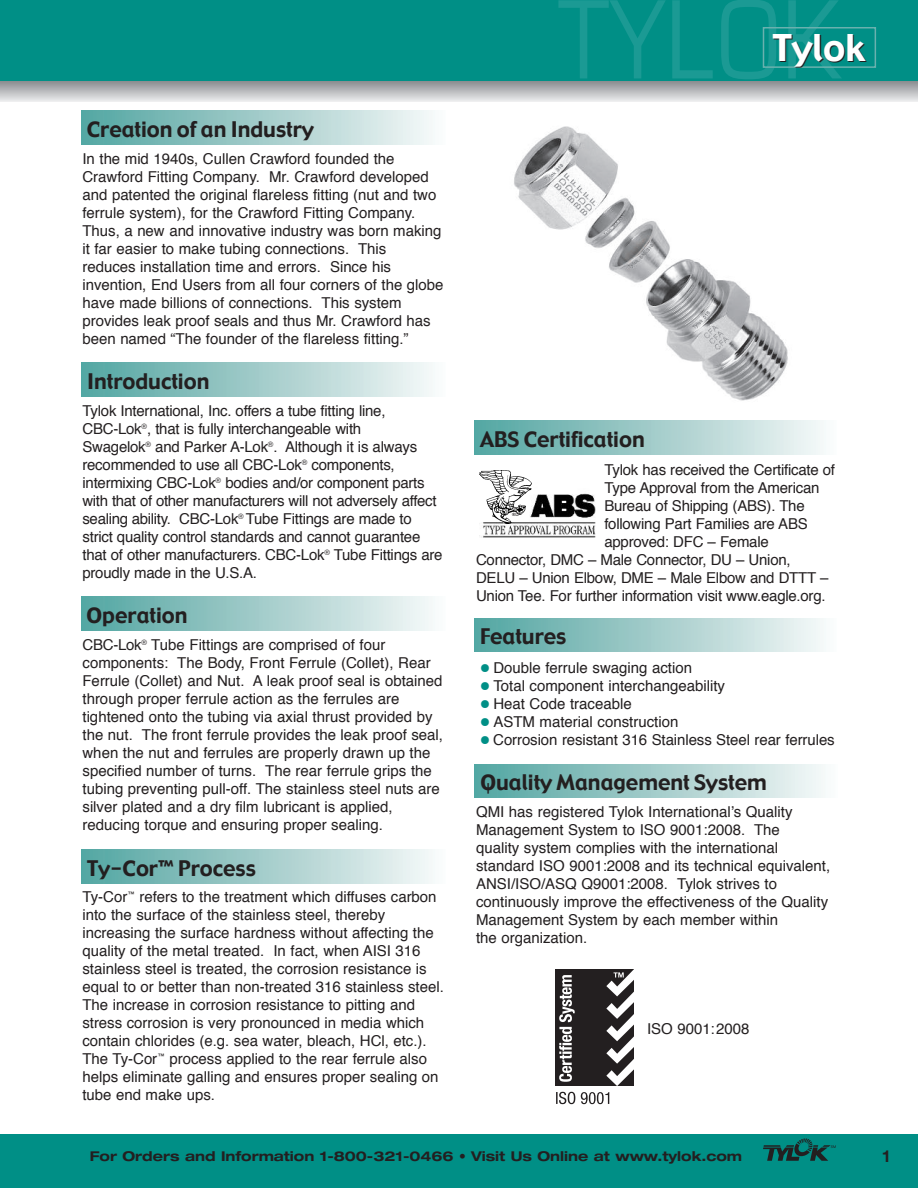
<style>
.page{position:relative;width:918px;height:1188px;background:#fff}
.page>*{position:absolute;margin:0;border:0;box-sizing:border-box;transform-origin:0 0}
.t1{font:condensed 108px "Eurostile";color:#1b9a94}
.t2{font:36px "Gadget";color:#fff}
.t3{font:21px "Gadget";color:#231f20}
.t4{font:700 16.5px "Helvetica Neue";color:#231f20}
.t5{font:15px/18px "Helvetica";color:#231f20}
.t6{font:700 expanded 13.5px "Helvetica Neue";color:#231f20}
.t7{font:700 4.5px "Helvetica";color:#231f20}
.s1{font-size:36px;color:#008f86}
</style>
<div class="page">
<svg style="left:0;top:81px;width:918px;height:21px;background:#bbbdbf"></svg>
<div style="left:0;top:0;width:918px;height:81px;background:#008f86"></div>
<div style="left:0;top:1134px;width:918px;height:54px;background:#008f86"></div>
<div style="left:763px;top:27px;width:113px;height:41px;border:2px solid #69b1ae"></div>
<svg style="left:763px;top:1139px;width:73px;height:22px"></svg>
<div style="left:81px;top:110px;width:365px;height:34px;background:linear-gradient(to right,#52a4a0,#f8f9f9)"></div>
<div style="left:475px;top:764px;width:362px;height:34px;background:linear-gradient(to right,#52a4a0,#f8f9f9)"></div>
<div style="left:81px;top:850px;width:365px;height:33px;background:linear-gradient(to right,#51a4a0,#f8f9f9)"></div>
<div style="left:81px;top:363px;width:365px;height:34px;background:linear-gradient(to right,#51a4a0,#f8f9f9)"></div>
<div style="left:474px;top:618px;width:363px;height:34px;background:linear-gradient(to right,#51a4a0,#f8f9f9)"></div>
<div style="left:474px;top:421px;width:363px;height:34px;background:linear-gradient(to right,#51a4a0,#f8f9f9)"></div>
<div style="left:81px;top:597px;width:365px;height:33px;background:linear-gradient(to right,#51a4a0,#f8f9f9)"></div>
<img style="left:483px;top:493px;width:113px;height:44px">
<img style="left:479px;top:471px;width:52px;height:52px">
<img style="left:514px;top:126px;width:274px;height:275px">
<div style="left:555px;top:969px;width:79px;height:117px;background:#231f20"></div>
<svg style="left:559px;top:975px;width:16px;height:107px"></svg>
<svg style="left:606px;top:969px;width:28px;height:117px"></svg>
<svg style="left:556px;top:1092px;width:19px;height:12px"></svg>
<svg style="left:581px;top:1092px;width:28px;height:12px"></svg>
<h3 class="t3" style="left:87px;top:116px;width:229px">Creation of an Industry</h3>
<p class="t5" style="left:82px;top:151px;width:363px">In the mid 1940s, Cullen Crawford founded the Crawford Fitting Company. Mr. Crawford developed and patented the original flareless fitting (nut and two ferrule system), for the Crawford Fitting Company.<br>Thus, a new and innovative industry was born making it far easier to make tubing connections. This<br>reduces installation time and errors. Since his invention, End Users from all four corners of the globe have made billions of connections. This system provides leak proof seals and thus Mr. Crawford has been named “The founder of the flareless fitting.”</p>
<h3 class="t3" style="left:87px;top:368px;width:124px">Introduction</h3>
<p class="t5" style="left:82px;top:403px;width:362px">Tylok International, Inc. offers a tube fitting line, CBC-Lok<sup>®</sup>, that is fully interchangeable with<br>Swagelok<sup>®</sup> and Parker A-Lok<sup>®</sup>. Although it is always recommended to use all CBC-Lok<sup>®</sup> components, intermixing CBC-Lok<sup>®</sup> bodies and/or component parts with that of other manufacturers will not adversely affect sealing ability. CBC-Lok<sup>®</sup> Tube Fittings are made to strict quality control standards and cannot guarantee that of other manufacturers. CBC-Lok<sup>®</sup> Tube Fittings are proudly made in the U.S.A.</p>
<h3 class="t3" style="left:87px;top:602px;width:102px">Operation</h3>
<p class="t5" style="left:83px;top:637px;width:362px">CBC-Lok<sup>®</sup> Tube Fittings are comprised of four components: The Body, Front Ferrule (Collet), Rear Ferrule (Collet) and Nut. A leak proof seal is obtained through proper ferrule action as the ferrules are tightened onto the tubing via axial thrust provided by the nut. The front ferrule provides the leak proof seal, when the nut and ferrules are properly drawn up the specified number of turns. The rear ferrule grips the tubing preventing pull-off. The stainless steel nuts are silver plated and a dry film lubricant is applied, reducing torque and ensuring proper sealing.</p>
<h3 class="t3" style="left:87px;top:855px;width:170px">Ty-Cor™ Process</h3>
<p class="t5" style="left:82px;top:889px;width:363px">Ty-Cor<sup>™</sup> refers to the treatment which diffuses carbon into the surface of the stainless steel, thereby increasing the surface hardness without affecting the quality of the metal treated. In fact, when AISI 316 stainless steel is treated, the corrosion resistance is equal to or better than non-treated 316 stainless steel.<br>The increase in corrosion resistance to pitting and stress corrosion is very pronounced in media which contain chlorides (e.g. sea water, bleach, HCl, etc.).<br>The Ty-Cor<sup>™</sup> process applied to the rear ferrule also helps eliminate galling and ensures proper sealing on tube end make ups.</p>
<h1 class="t1" style="left:558px;top:0;width:284px">TYLOK</h1>
<h2 class="t2" style="left:773px;top:25px;width:94px">Tylok</h2>
<h3 class="t3" style="left:480px;top:426px;width:166px">ABS Certification</h3>
<p class="t5" style="left:604px;top:462px;width:232px">Tylok has received the Certificate of</p>
<p class="t5" style="left:604px;top:480px;width:217px">Type Approval from the American</p>
<p class="t5" style="left:604px;top:498px;width:202px">Bureau of Shipping (ABS). The</p>
<p class="t5" style="left:604px;top:516px;width:205px">following Part Families are ABS</p>
<p class="t5" style="left:604px;top:534px;width:166px">approved: DFC – Female</p>
<p class="t5" style="left:476px;top:552px;width:316px">Connector, DMC – Male Connector, DU – Union,</p>
<p class="t5" style="left:476px;top:570px;width:354px">DELU – Union Elbow, DME – Male Elbow and DTTT –</p>
<p class="t5" style="left:476px;top:588px;width:351px">Union Tee. For further information visit www.eagle.org.</p>
<p class="t7" style="left:512px;top:513px;width:5px">®</p>
<h3 class="t3" style="left:480px;top:623px;width:88px">Features</h3>
<p class="t5" style="left:476px;top:660px;width:218px"><span class="s1">•</span> Double ferrule swaging action</p>
<p class="t5" style="left:476px;top:678px;width:251px"><span class="s1">•</span> Total component interchangeability</p>
<p class="t5" style="left:476px;top:696px;width:157px"><span class="s1">•</span> Heat Code traceable</p>
<p class="t5" style="left:476px;top:714px;width:204px"><span class="s1">•</span> ASTM material construction</p>
<p class="t5" style="left:476px;top:732px;width:360px"><span class="s1">•</span> Corrosion resistant 316 Stainless Steel rear ferrules</p>
<h3 class="t3" style="left:480px;top:769px;width:288px">Quality Management System</h3>
<p class="t5" style="left:476px;top:804px;width:356px">QMI has registered Tylok International’s Quality Management System to ISO 9001:2008. The<br>quality system complies with the international standard ISO 9001:2008 and its technical equivalent, ANSI/ISO/ASQ Q9001:2008. Tylok strives to continuously improve the effectiveness of the Quality Management System by each member within<br>the organization.</p>
<p class="t5" style="left:647px;top:1021px;width:104px">ISO 9001:2008</p>
<p class="t6" style="left:90px;top:1152px;width:654px">For Orders and Information 1-800-321-0466 • Visit Us Online at www.tylok.com</p>
<p class="t4" style="left:882px;top:1151px;width:11px">1</p>
</div>
